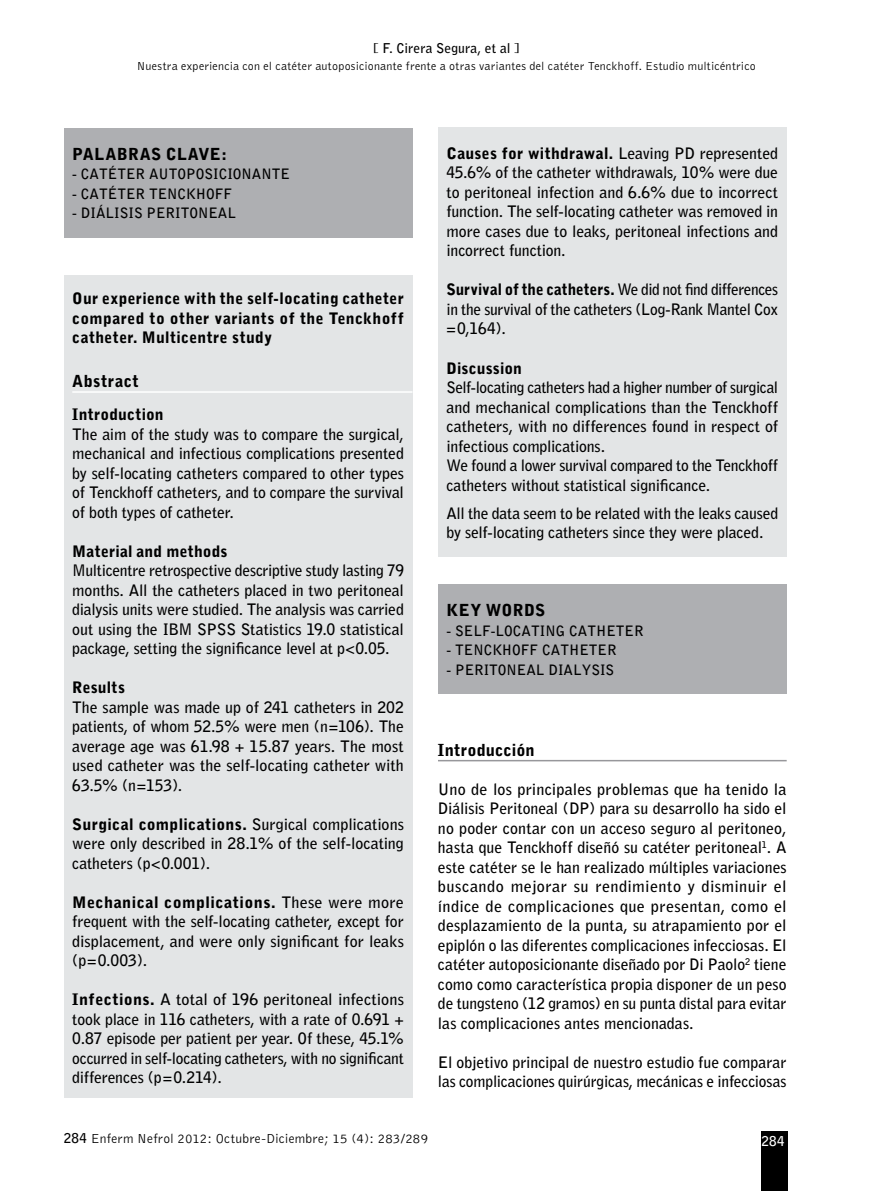
<style>
.page{position:relative;width:893px;height:1191px;background:#fff}
.page>*{position:absolute;margin:0;border:0;box-sizing:border-box;transform-origin:0 0}
.t1{font:900 16.5px "Bell Gothic";letter-spacing:.02em;color:#000}
.t2{font:700 15.75px/19.5px "Bell Gothic";letter-spacing:-.01em;color:#000;text-align:justify}
.t3{font:900 15.75px/19.5px "Bell Gothic";letter-spacing:.02em;color:#000;text-align:justify}
.t4{font:700 14.25px "Bell Gothic";color:#000}
.t5{font:300 13.5px "Bell Gothic";letter-spacing:.01em;color:#000}
.t6{font:700 13.5px "Bell Gothic";letter-spacing:.01em;color:#000}
.t7{font:700 13.5px "Bell Gothic";color:#fff}
.t8{font:300 12px "Bell Gothic";letter-spacing:.02em;color:#000}
.s1{font-weight:900}
.s2{font-weight:700}
</style>
<div class="page">
<div style="left:761px;top:1131px;width:27px;height:60px;background:#000"></div>
<div style="left:64px;top:275px;width:348px;height:822px;background:#e3e5e6"></div>
<div style="left:438px;top:128px;width:349px;height:429px;background:#e3e5e6"></div>
<hr style="left:72px;top:391px;width:340px;height:2px;background:#fff">
<div style="left:64px;top:128px;width:348px;height:109px;background:#aeafb2"></div>
<hr style="left:438px;top:760px;width:349px;height:1px;background:#97979b">
<div style="left:438px;top:584px;width:349px;height:109px;background:#aeafb2"></div>
<p class="t6" style="left:374px;top:40px;width:147px">[ F. Cirera Segura, et al ]</p>
<p class="t8" style="left:137px;top:59px;width:620px">Nuestra experiencia con el catéter autoposicionante frente a otras variantes del catéter Tenckhoff. Estudio multicéntrico</p>
<p class="t1" style="left:72px;top:144px;width:156px">PALABRAS CLAVE:</p>
<p class="t4" style="left:72px;top:165px;width:55px">- Cat éter</p>
<p class="t4" style="left:149px;top:165px;width:10px">autoposicionante</p>
<p class="t4" style="left:72px;top:185px;width:19px">- cat</p>
<p class="t4" style="left:108px;top:185px;width:20px">éter</p>
<p class="t4" style="left:149px;top:185px;width:19px">Tenckhoff</p>
<p class="t4" style="left:72px;top:204px;width:18px">- diálisis</p>
<p class="t4" style="left:147px;top:204px;width:10px">peritoneal</p>
<p class="t3" style="left:72px;top:289px;width:333px">Our experience with the self-locating catheter compared to other variants of the Tenckhoff catheter. Multicentre study</p>
<p class="t1" style="left:72px;top:371px;width:68px">Abstract</p>
<p class="t3" style="left:72px;top:405px;width:93px">Introduction</p>
<p class="t2" style="left:72px;top:424px;width:333px">The aim of the study was to compare the surgical, mechanical and infectious complications presented by self-locating catheters compared to other types of Tenckhoff catheters, and to compare the survival of both types of catheter.</p>
<p class="t3" style="left:72px;top:541px;width:157px">Material and methods</p>
<p class="t2" style="left:72px;top:560px;width:333px">Multicentre retrospective descriptive study lasting 79 months. All the catheters placed in two peritoneal dialysis units were studied. The analysis was carried out using the IBM SPSS Statistics 19.0 statistical package, setting the significance level at p&lt;0.05.</p>
<p class="t3" style="left:72px;top:678px;width:54px">Results</p>
<p class="t2" style="left:72px;top:697px;width:333px">The sample was made up of 241 catheters in 202 patients, of whom 52.5% were men (n=106). The average age was 61.98 + 15.87 years. The most used catheter was the self-locating catheter with 63.5% (n=153).</p>
<p class="t2" style="left:72px;top:814px;width:333px"><span class="s1">Surgical complications.</span> Surgical complications were only described in 28.1% of the self-locating catheters (p&lt;0.001).</p>
<p class="t2" style="left:72px;top:892px;width:333px"><span class="s1">Mechanical complications.</span> These were more frequent with the self-locating catheter, except for displacement, and were only significant for leaks (p=0.003).</p>
<p class="t2" style="left:72px;top:989px;width:333px"><span class="s1">Infections.</span> A total of 196 peritoneal infections took place in 116 catheters, with a rate of 0.691 + 0.87 episode per patient per year. Of these, 45.1% occurred in self-locating catheters, with no significant differences (p=0.214).</p>
<p class="t2" style="left:446px;top:143px;width:333px"><span class="s1">Causes for withdrawal.</span> Leaving PD represented 45.6% of the catheter withdrawals, 10% were due to peritoneal infection and 6.6% due to incorrect function. The self-locating catheter was removed in more cases due to leaks, peritoneal infections and incorrect function.</p>
<p class="t2" style="left:446px;top:280px;width:333px"><span class="s1">Survival of the catheters.</span> We did not find differences in the survival of the catheters (Log-Rank Mantel Cox =0,164).</p>
<p class="t3" style="left:446px;top:358px;width:77px">Discussion</p>
<p class="t2" style="left:446px;top:377px;width:333px;text-align:left">Self-locating catheters had a higher number of surgical and mechanical complications than the Tenckhoff catheters, with no differences found in respect of infectious complications.<br>We found a lower survival compared to the Tenckhoff catheters without statistical significance.</p>
<p class="t2" style="left:446px;top:503px;width:333px">All the data seem to be related with the leaks caused by self-locating catheters since they were placed.</p>
<p class="t1" style="left:446px;top:600px;width:100px">KEY WORDS</p>
<p class="t4" style="left:446px;top:622px;width:27px">- Self</p>
<p class="t4" style="left:491px;top:622px;width:15px">-locating</p>
<p class="t4" style="left:569px;top:622px;width:11px">catheter</p>
<p class="t4" style="left:446px;top:641px;width:28px">- Tenckhoff</p>
<p class="t4" style="left:542px;top:641px;width:11px">catheter</p>
<p class="t4" style="left:446px;top:661px;width:19px">- peritoneal</p>
<p class="t4" style="left:549px;top:661px;width:9px">dialysis</p>
<p class="t1" style="left:438px;top:740px;width:98px">Introducción</p>
<p class="t2" style="left:438px;top:779px;width:350px">Uno de los principales problemas que ha tenido la Diálisis Peritoneal (DP) para su desarrollo ha sido el no poder contar con un acceso seguro al peritoneo, hasta que Tenckhoff diseñó su catéter peritoneal<sup>1</sup>. A este catéter se le han realizado múltiples variaciones buscando mejorar su rendimiento y disminuir el índice de complicaciones que presentan, como el desplazamiento de la punta, su atrapamiento por el epiplón o las diferentes complicaciones infecciosas. El catéter autoposicionante diseñado por Di Paolo<sup>2</sup> tiene como como característica propia disponer de un peso de tungsteno (12 gramos) en su punta distal para evitar las complicaciones antes mencionadas.</p>
<p class="t2" style="left:438px;top:1052px;width:350px">El objetivo principal de nuestro estudio fue comparar las complicaciones quirúrgicas, mecánicas e infecciosas</p>
<p class="t5" style="left:64px;top:1131px;width:366px"><span class="s2">284</span> Enferm Nefrol 2012: Octubre-Diciembre; 15 (4): 283/289</p>
<p class="t7" style="left:761px;top:1132px;width:25px">284</p>
</div>
